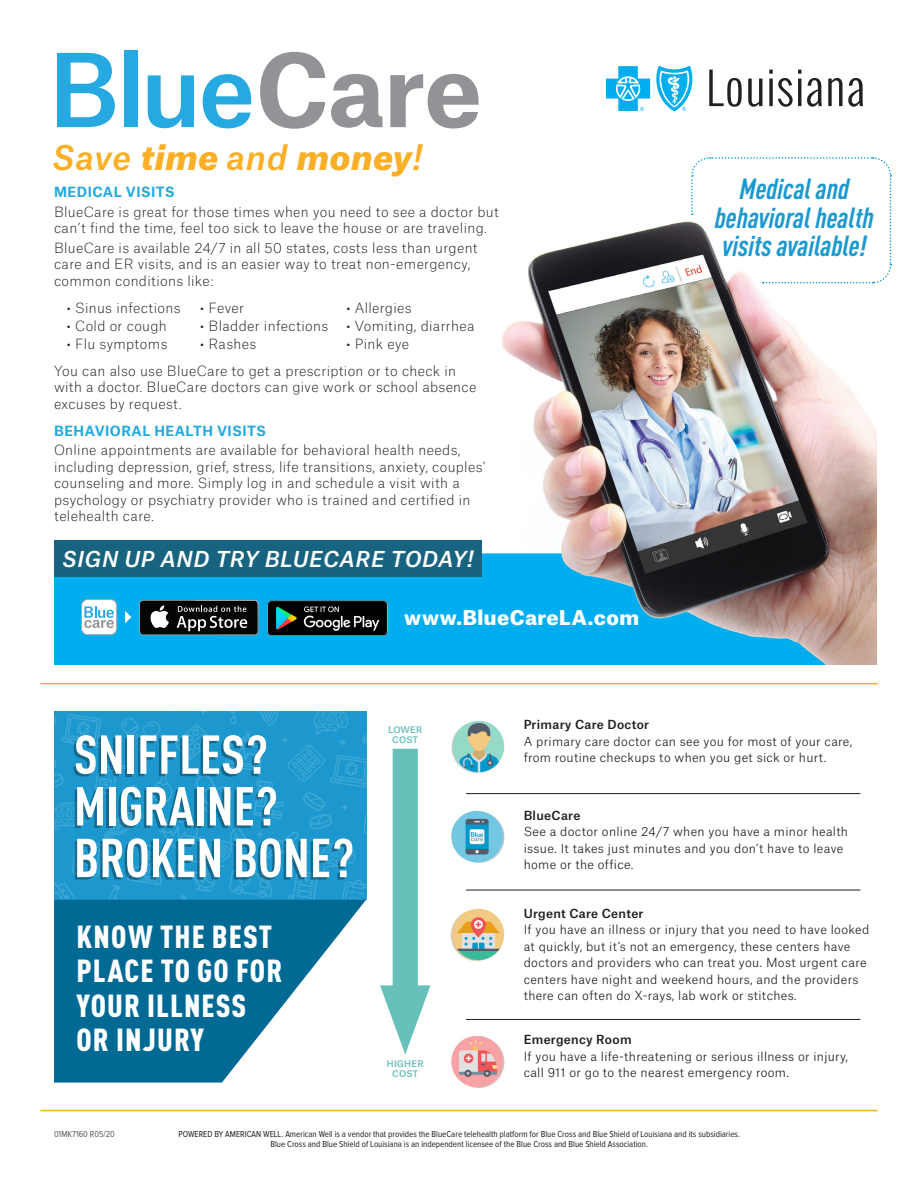
<style>
.page{position:relative;width:918px;height:1188px;background:#fff}
.page>*{position:absolute;margin:0;border:0;box-sizing:border-box;transform-origin:0 0}
.t1{font:700 condensed 53.85px/51.8px "DINOT";color:#fff}
.t2{font:italic 900 32.7px "Atlas Grotesk";letter-spacing:.02em;color:#fbaf27}
.t3{font:900 condensed 31.5px/34.5px "DINOT";letter-spacing:.035em;color:#fff}
.t4{font:italic 700 condensed 28.8px/28.8px "DINOT";color:#1b99cf;text-align:center}
.t5{font:italic 500 21px "Atlas Grotesk";letter-spacing:.03em;color:#fff}
.t6{font:900 19.5px "Atlas Grotesk";letter-spacing:.025em;color:#fff}
.t7{font:100 13.5px/16.5px "Atlas Grotesk";letter-spacing:.025em;color:#231f20}
.t8{font:700 13.5px "Atlas Grotesk";letter-spacing:.035em;color:#23aae1}
.t9{font:300 12px/16.5px "Atlas Grotesk";letter-spacing:.025em;color:#231f20}
.t10{font:9px/10.8px "Proxima Nova Cond";color:#231f20;text-align:center}
.t11{font:500 8.7px/9.9px "Atlas Grotesk";letter-spacing:.025em;color:#67c0ba;text-align:center}
.s1{font-weight:500}
</style>
<div class="page">
<img style="left:54px;top:221px;width:822px;height:443px">
<svg style="left:556px;top:286px;width:56px;height:25px"></svg>
<svg style="left:57px;top:53px;width:58px;height:74px"></svg>
<div style="left:124px;top:51px;width:13px;height:76px;background:#25a9e0"></div>
<svg style="left:148px;top:75px;width:46px;height:53px"></svg>
<svg style="left:203px;top:74px;width:48px;height:54px"></svg>
<svg style="left:260px;top:52px;width:65px;height:77px"></svg>
<svg style="left:331px;top:74px;width:52px;height:54px"></svg>
<svg style="left:390px;top:74px;width:88px;height:55px"></svg>
<div style="left:54px;top:541px;width:428px;height:36px;background:#186480"></div>
<svg style="left:139px;top:600px;width:120px;height:35px"></svg>
<div style="left:140px;top:601px;width:118px;height:34px;background:#040503;border-radius:3px"></div>
<svg style="left:150px;top:605px;width:19px;height:23px"></svg>
<img style="left:195px;top:600px;width:64px;height:35px">
<svg style="left:177px;top:606px;width:70px;height:25px"></svg>
<img style="left:268px;top:600px;width:120px;height:35px">
<div style="left:82px;top:600px;width:35px;height:35px;background:#fff;border-radius:6px"></div>
<div style="left:81px;top:599px;width:36px;height:36px;border:1px solid #a6a5a5;border-radius:6px"></div>
<svg style="left:84px;top:606px;width:30px;height:22px"></svg>
<svg style="left:125px;top:611px;width:6px;height:12px"></svg>
<img style="left:451px;top:720px;width:54px;height:53px">
<img style="left:451px;top:1035px;width:54px;height:53px">
<img style="left:450px;top:908px;width:55px;height:53px">
<img style="left:451px;top:810px;width:54px;height:53px">
<hr style="left:466px;top:793px;width:394px;height:1px;background:#231f20">
<hr style="left:466px;top:890px;width:394px;height:1px;background:#231f20">
<hr style="left:466px;top:1019px;width:394px;height:1px;background:#231f20">
<div style="left:393px;top:749px;width:25px;height:263px;background:#67c0ba"></div>
<svg style="left:380px;top:985px;width:50px;height:70px"></svg>
<svg style="left:54px;top:712px;width:312px;height:188px;background:#2099ce"></svg>
<svg style="left:54px;top:900px;width:312px;height:183px;fill:#006a95"></svg>
<hr style="left:41px;top:683px;width:836px;height:1px;background:#fbaf27">
<hr style="left:41px;top:1110px;width:836px;height:1px;background:#fbaf27">
<svg style="left:606px;top:66px;width:87px;height:45px"></svg>
<svg style="left:709px;top:70px;width:33px;height:37px"></svg>
<svg style="left:748px;top:79px;width:14px;height:28px"></svg>
<svg style="left:769px;top:70px;width:32px;height:37px"></svg>
<hr style="left:798px;top:79px;width:3px;height:27px;background:#231f20">
<svg style="left:807px;top:78px;width:15px;height:29px"></svg>
<svg style="left:828px;top:78px;width:35px;height:29px"></svg>
<svg style="left:690px;top:157px;width:202px;height:127px"></svg>
<h1 class="t2" style="left:53px;top:131px;width:371px"><span class="s1">Save</span> time <span class="s1">and</span> money<span class="s1">!</span></h1>
<h2 class="t8" style="left:54px;top:181px;width:122px">MEDICAL VISITS</h2>
<p class="t7" style="left:54px;top:202px;width:447px">BlueCare is great for those times when you need to see a doctor but can’t find the time, feel too sick to leave the house or are traveling.</p>
<p class="t7" style="left:54px;top:238px;width:425px">BlueCare is available 24/7 in all 50 states, costs less than urgent care and ER visits, and is an easier way to treat non-emergency, common conditions like:</p>
<p class="t7" style="left:66px;top:298px;width:116px">• Sinus infections</p>
<p class="t7" style="left:66px;top:316px;width:102px">• Cold or cough</p>
<p class="t7" style="left:66px;top:334px;width:103px">• Flu symptoms</p>
<p class="t7" style="left:200px;top:298px;width:46px">• Fever</p>
<p class="t7" style="left:200px;top:316px;width:130px">• Bladder infections</p>
<p class="t7" style="left:200px;top:334px;width:58px">• Rashes</p>
<p class="t7" style="left:346px;top:298px;width:67px">• Allergies</p>
<p class="t7" style="left:346px;top:316px;width:130px">• Vomiting, diarrhea</p>
<p class="t7" style="left:346px;top:334px;width:65px">• Pink eye</p>
<p class="t7" style="left:54px;top:361px;width:424px">You can also use BlueCare to get a prescription or to check in with a doctor. BlueCare doctors can give work or school absence excuses by request.</p>
<h2 class="t8" style="left:54px;top:419px;width:213px">BEHAVIORAL HEALTH VISITS</h2>
<p class="t7" style="left:54px;top:441px;width:433px">Online appointments are available for behavioral health needs, including depression, grief, stress, life transitions, anxiety, couples’ counseling and more. Simply log in and schedule a visit with a psychology or psychiatry provider who is trained and certified in telehealth care.</p>
<h2 class="t5" style="left:63px;top:542px;width:412px">SIGN UP AND TRY BLUECARE TODAY!</h2>
<p class="t6" style="left:404px;top:602px;width:237px">www.BlueCareLA.com</p>
<p class="t4" style="left:715px;top:174px;width:160px">Medical and behavioral health visits available!</p>
<p class="t1" style="left:74px;top:728px;width:282px">SNIFFLES?<br>MIGRAINE?<br>BROKEN BONE?</p>
<p class="t3" style="left:76px;top:919px;width:207px">KNOW THE BEST<br>PLAC E T O G O FOR<br>YOUR ILLNESS<br>OR INJURY</p>
<p class="t11" style="left:388px;top:724px;width:36px">LOWER</p>
<p class="t11" style="left:392px;top:734px;width:28px">COST</p>
<p class="t11" style="left:387px;top:1058px;width:38px">HIGHER<br>COST</p>
<p class="t9" style="left:524px;top:715px;width:330px"><span class="s1">Primary Care Doctor<br></span>A primary care doctor can see you for most of your care, from routine checkups to when you get sick or hurt.</p>
<p class="t9" style="left:524px;top:806px;width:326px"><span class="s1">BlueCare<br></span>See a doctor online 24/7 when you have a minor health issue. It takes just minutes and you don’t have to leave home or the office.</p>
<p class="t9" style="left:524px;top:904px;width:347px"><span class="s1">Urgent Care Center<br></span>If you have an illness or injury that you need to have looked at quickly, but it’s not an emergency, these centers have doctors and providers who can treat you. Most urgent care centers have night and weekend hours, and the providers there can often do X-rays, lab work or stitches.</p>
<p class="t9" style="left:524px;top:1030px;width:326px"><span class="s1">Emergency Room<br></span>If you have a life-threatening or serious illness or injury, call 911 or go to the nearest emergency room.</p>
<p class="t10" style="left:54px;top:1129px;width:62px">01MK7160 R05/20</p>
<p class="t10" style="left:178px;top:1129px;width:563px">POWERED BY AMERICAN WELL. American Well is a vendor that provides the BlueCare telehealth platform for Blue Cross and Blue Shield of Louisiana and its subsidiaries.<br>Blue Cross and Blue Shield of Louisiana is an independent licensee of the Blue Cross and Blue Shield Association.</p>
</div>
